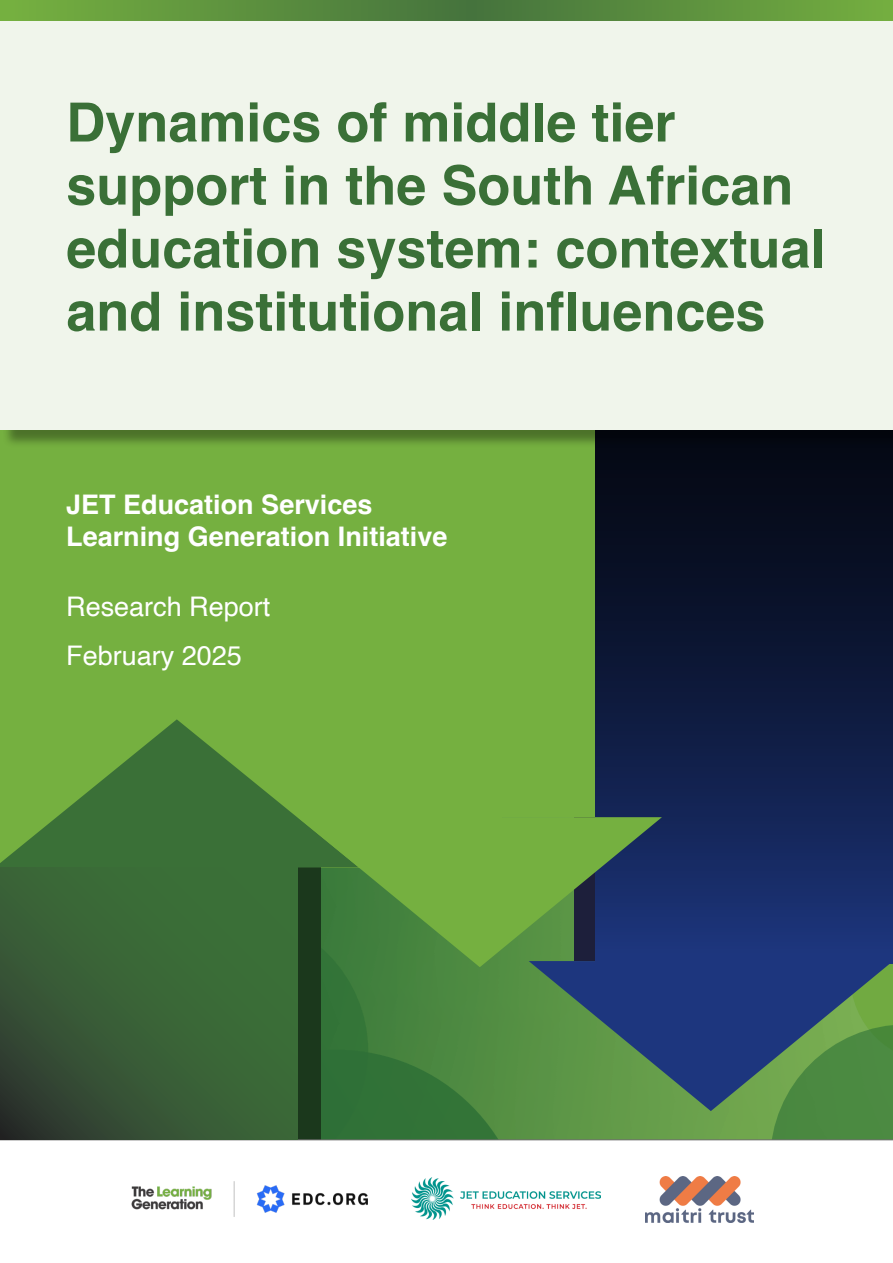
<style>
.page{position:relative;width:893px;height:1263px;background:#fff}
.page>*{position:absolute;margin:0;border:0;box-sizing:border-box;transform-origin:0 0}
.t1{font:700 54px/63px "Helvetica";color:#3a7037}
.t2{font:700 27px/31.5px "Helvetica";color:#fff}
.t3{font:27px/48.4px "Helvetica";color:#fff}
</style>
<div class="page">
<svg style="left:0;top:0;width:893px;height:21px;background:#5d913e"></svg>
<svg style="left:368px;top:967px;width:402px;height:172px;background:#579144"></svg>
<svg style="left:320px;top:967px;width:48px;height:50px;background:#367538"></svg>
<div style="left:770px;top:1111px;width:123px;height:28px;background:#4b8941"></div>
<svg style="left:320px;top:1017px;width:208px;height:122px;background:#3f7d3b"></svg>
<div style="left:0;top:52px;width:502px;height:815px;background:#75b040"></div>
<div style="left:23px;top:867px;width:297px;height:273px;background:#1b381c"></div>
<div style="left:298px;top:429px;width:297px;height:388px;background:#75b040"></div>
<svg style="left:595px;top:448px;width:298px;height:513px;background:#0e1b3f"></svg>
<img style="left:131px;top:1181px;width:237px;height:36px">
<img style="left:411px;top:1177px;width:189px;height:42px">
<img style="left:645px;top:1176px;width:108px;height:46px">
<div style="left:2px;top:23px;width:891px;height:425px;background:#000;opacity:.35"></div>
<div style="left:0;top:21px;width:893px;height:408px;background:#f0f5eb"></div>
<hr style="left:0;top:1139px;width:893px;height:1px;background:#706f6f">
<svg style="left:529px;top:961px;width:364px;height:150px;background:#3e6762"></svg>
<svg style="left:0;top:719px;width:298px;height:148px;fill:#3a7037"></svg>
<svg style="left:0;top:867px;width:298px;height:273px;background:#386036"></svg>
<svg style="left:298px;top:817px;width:364px;height:150px"></svg>
<p class="t1" style="left:66px;top:97px;width:761px">Dynamics of middle tier support in the South African education system: contextual and institutional influences</p>
<p class="t2" style="left:66px;top:492px;width:383px">JET Education Services<br>Learning Generation Initiative</p>
<p class="t3" style="left:66px;top:583px;width:206px">Research Report<br>February 2025</p>
</div>
